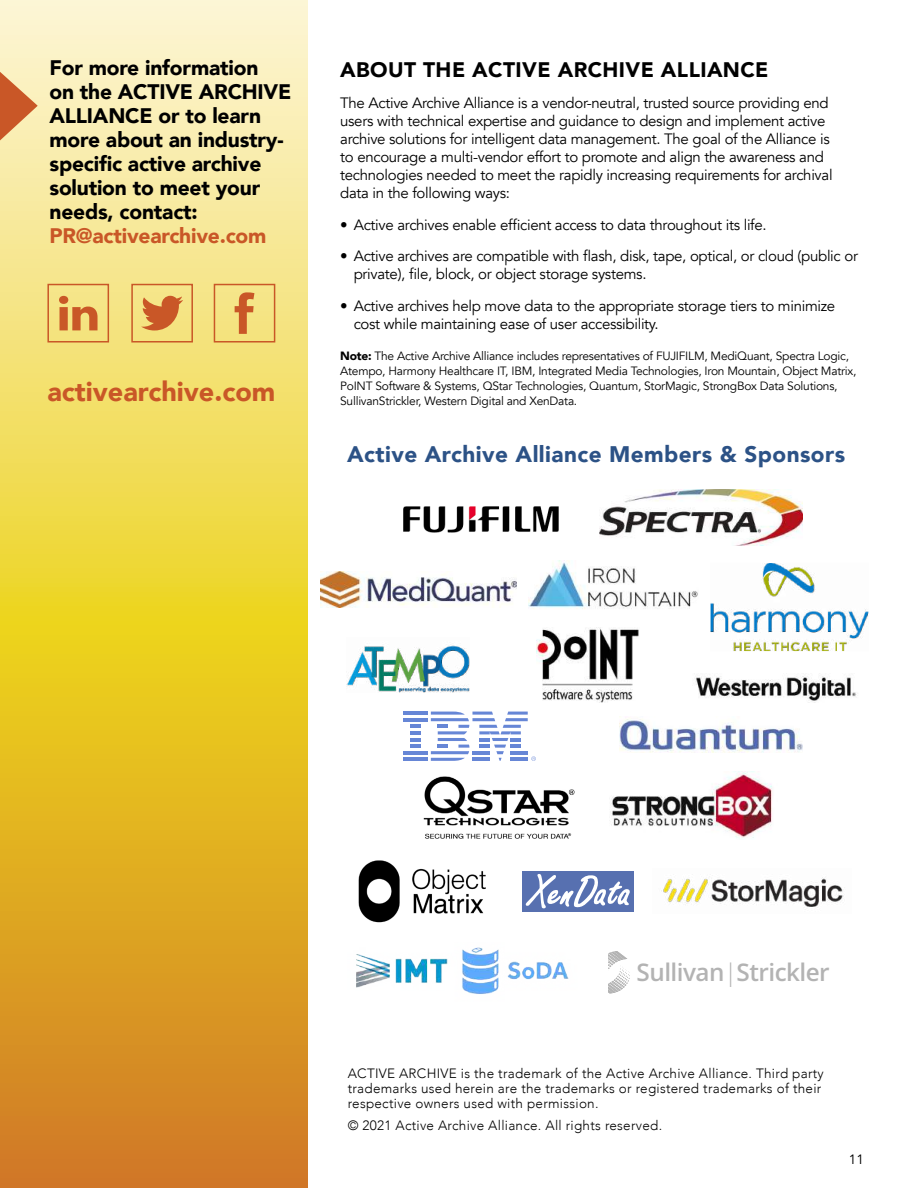
<style>
.page{position:relative;width:918px;height:1188px;background:#fff}
.page>*{position:absolute;margin:0;border:0;box-sizing:border-box;transform-origin:0 0}
.t1{font:900 27px "Avenir";color:#c95727}
.t2{font:600 24.3px "Open Sans";letter-spacing:-.02em;color:#b3b3b3}
.t3{font:900 22.5px "Avenir";letter-spacing:.02em;color:#2c5286}
.t4{font:900 21px/24px "Avenir";letter-spacing:-.01em;color:#000}
.t5{font:900 21px "Avenir";letter-spacing:.02em;color:#000}
.t6{font:900 21px "Avenir";letter-spacing:-.01em;color:#c95727}
.t7{font:15px/18px "Avenir";letter-spacing:-.02em;color:#000}
.t8{font:300 13.5px/15px "Avenir";letter-spacing:.02em;color:#000}
.t9{font:13.5px "Avenir";color:#000}
.t10{font:12px/15px "Avenir";letter-spacing:-.02em;color:#000}
.s1{font-weight:900}
.s2{font-weight:300}
</style>
<div class="page">
<svg style="left:0;top:0;width:308px;height:1188px;background:#e9c651"></svg>
<svg style="left:0;top:60px;width:38px;height:93px;background:#e8b784"></svg>
<div style="left:214px;top:284px;width:61px;height:59px;border:2px solid #c95727"></div>
<svg style="left:235px;top:292px;width:19px;height:42px"></svg>
<div style="left:131px;top:284px;width:62px;height:59px;border:2px solid #c95727"></div>
<svg style="left:141px;top:296px;width:42px;height:35px"></svg>
<div style="left:47px;top:284px;width:62px;height:59px;border:2px solid #c95727"></div>
<svg style="left:59px;top:296px;width:39px;height:34px"></svg>
<img style="left:321px;top:571px;width:195px;height:36px">
<img style="left:619px;top:718px;width:184px;height:35px">
<img style="left:403px;top:506px;width:156px;height:27px">
<img style="left:600px;top:489px;width:203px;height:56px">
<img style="left:610px;top:772px;width:162px;height:66px">
<img style="left:423px;top:776px;width:152px;height:63px">
<img style="left:346px;top:645px;width:123px;height:48px">
<hr style="left:403px;top:712px;width:24px;height:3px;background:#6686d6">
<hr style="left:403px;top:718px;width:24px;height:3px;background:#6686d6">
<hr style="left:403px;top:751px;width:24px;height:3px;background:#6686d6">
<svg style="left:410px;top:725px;width:10px;height:23px"></svg>
<hr style="left:403px;top:758px;width:24px;height:3px;background:#6686d6">
<svg style="left:431px;top:712px;width:105px;height:49px"></svg>
<img style="left:536px;top:628px;width:103px;height:74px">
<img style="left:695px;top:676px;width:162px;height:25px">
<img style="left:710px;top:563px;width:159px;height:89px">
<img style="left:529px;top:561px;width:169px;height:48px">
<img style="left:356px;top:947px;width:213px;height:47px">
<svg style="left:608px;top:951px;width:22px;height:43px"></svg>
<img style="left:358px;top:860px;width:128px;height:63px">
<div style="left:522px;top:871px;width:111px;height:41px;background:#5770b0"></div>
<svg style="left:526px;top:874px;width:104px;height:35px"></svg>
<img style="left:661px;top:877px;width:183px;height:30px">
<h3 class="t4" style="left:50px;top:55px;width:243px">For more information<br>on the ACTIVE ARCHIVE<br>ALLIANCE or to learn more about an industry&shy;specific active archive solution to meet your needs, contact:</h3>
<h3 class="t6" style="left:50px;top:217px;width:219px">PR@activearchive.com</h3>
<h1 class="t1" style="left:47px;top:368px;width:230px">activearchive.com</h1>
<h3 class="t5" style="left:340px;top:51px;width:430px">ABOUT THE ACTIVE ARCHIVE ALLIANCE</h3>
<p class="t7" style="left:340px;top:94px;width:494px">The Active Archive Alliance is a vendor-neutral, trusted source providing end users with technical expertise and guidance to design and implement active archive solutions for intelligent data management. The goal of the Alliance is to encourage a multi-vendor effort to promote and align the awareness and technologies needed to meet the rapidly increasing requirements for archival data in the following ways:</p>
<p class="t7" style="left:340px;top:216px;width:428px">• Active archives enable efficient access to data throughout its life.</p>
<p class="t7" style="left:354px;top:247px;width:506px;text-indent:-14px">• Active archives are compatible with flash, disk, tape, optical, or cloud (public or private), file, block, or object storage systems.</p>
<p class="t7" style="left:354px;top:297px;width:483px;text-indent:-14px">• Active archives help move data to the appropriate storage tiers to minimize cost while maintaining ease of user accessibility.</p>
<p class="t10" style="left:340px;top:349px;width:518px"><span class="s1">Note:</span> The Active Archive Alliance includes representatives of FUJIFILM, MediQuant, Spectra Logic, Atempo, Harmony Healthcare IT, IBM, Integrated Media Technologies, Iron Mountain, Object Matrix, PoINT Software &amp; Systems, QStar Technologies, Quantum, StorMagic, StrongBox Data Solutions, SullivanStrickler, Western Digital and XenData.</p>
<h3 class="t3" style="left:347px;top:435px;width:500px">Active Archive Alliance Members &amp; Sponsors</h3>
<h2 class="t2" style="left:637px;top:955px;width:195px">Sullivan<span class="s2">|</span>Strickler</h2>
<p class="t8" style="left:348px;top:1066px;width:478px">ACTIVE ARCHIVE is the trademark of the Active Archive Alliance. Third party trademarks used herein are the trademarks or registered trademarks of their respective owners used with permission.</p>
<p class="t8" style="left:348px;top:1118px;width:316px">© 2021 Active Archive Alliance. All rights reserved.</p>
<p class="t9" style="left:849px;top:1151px;width:17px">11</p>
</div>
